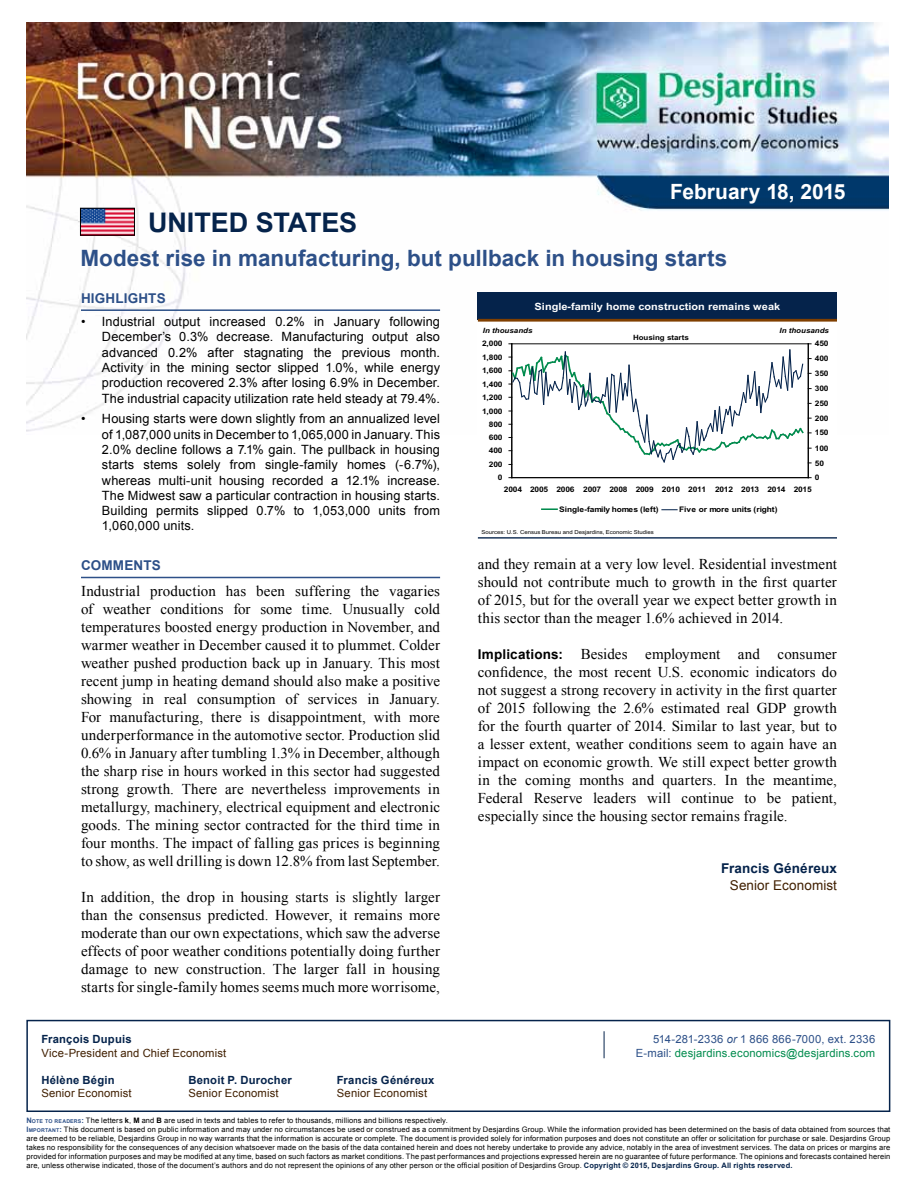
<style>
.page{position:relative;width:918px;height:1188px;background:#fff}
.page>*{position:absolute;margin:0;border:0;box-sizing:border-box;transform-origin:0 0}
.t1{font:700 27px "Arial";letter-spacing:-.005em;color:#05234b}
.t2{font:700 22.5px "Arial";color:#2d5088}
.t3{font:700 21px "Arial";color:#fff}
.t4{font:15px/18px "Times New Roman";letter-spacing:.005em;color:#000;text-align:justify}
.t5{font:700 13.5px "Arial";letter-spacing:.01em;color:#2d5088}
.t6{font:700 13.5px "Arial";letter-spacing:.015em;color:#05234b}
.t7{font:13.5px "Arial";letter-spacing:.01em;color:#401f00}
.t8{font:12.75px/15.3px "Arial";letter-spacing:.01em;color:#000;text-align:justify}
.t9{font:11.25px "Arial";letter-spacing:.015em;color:#401f00}
.t10{font:700 11.25px "Arial";letter-spacing:.02em;color:#05234b}
.t11{font:11.25px "Arial";letter-spacing:.015em;color:#008b4d}
.t12{font:11.25px "Arial";letter-spacing:.025em;color:#2d5088}
.t13{font:700 10.05px "Arial";color:#fff;scale:1.1 1}
.t14{font:700 7.65px "Arial";letter-spacing:-.025em;color:#000;scale:1.1 1}
.t15{font:7.5px/9px "Arial";letter-spacing:.02em;color:#000}
.t16{font:italic 700 7.2px "Arial";color:#000;scale:1.1 1}
.t17{font:700 7.2px "Arial";color:#000;scale:1.1 1}
.t18{font:5.4px "Arial";letter-spacing:.005em;color:#000;scale:1.1 1}
.s1{font-family:"Arial";font-weight:700;font-size:13.5px}
.s2{font-style:italic}
.s3{color:#2d5088}
.s4{font-weight:700;color:#2d5088}
.s5{font-weight:700;font-size:5.25px;color:#2d5088}
.s6{font-weight:700}
.s7{font-weight:700;color:#05234b}
</style>
<div class="page">
<img style="left:26px;top:23px;width:862px;height:409px">
<svg style="left:26px;top:1019px;width:865px;height:93px"></svg>
<svg style="left:604px;top:1031px;width:1px;height:27px"></svg>
<hr style="left:81px;top:309px;width:359px;height:2px;background:#2d5088">
<hr style="left:81px;top:577px;width:359px;height:1px;background:#2d5088">
<div style="left:478px;top:293px;width:359px;height:246px;background:#fff"></div>
<div style="left:478px;top:293px;width:359px;height:27px;background:#05234b"></div>
<hr style="left:478px;top:319px;width:359px;height:3px;background:#803f00">
<hr style="left:478px;top:537px;width:359px;height:2px;background:#05234b">
<hr style="left:512px;top:344px;width:1px;height:134px;background:#000">
<hr style="left:512px;top:477px;width:296px;height:1px;background:#000">
<hr style="left:808px;top:344px;width:1px;height:134px;background:#000">
<svg style="left:509px;top:344px;width:302px;height:121px"></svg>
<svg style="left:542px;top:508px;width:15px;height:2px"></svg>
<svg style="left:662px;top:509px;width:15px;height:1px"></svg>
<img style="left:82px;top:210px;width:51px;height:23px">
<div style="left:80px;top:208px;width:55px;height:27px;border:1px solid #000"></div>
<h3 class="t3" style="left:670px;top:178px;width:177px">February 18, 2015</h3>
<h1 class="t1" style="left:148px;top:205px;width:210px">United States</h1>
<h2 class="t2" style="left:80px;top:243px;width:648px">Modest rise in manufacturing, but pullback in housing starts</h2>
<p class="t5" style="left:81px;top:289px;width:86px">High lights</p>
<p class="t8" style="left:102px;top:314px;width:340px;text-indent:-21px">• Industrial output increased 0.2% in January following December’s 0.3% decrease. Manufacturing output also advanced 0.2% after stagnating the previous month.<br>Activity in the mining sector slipped 1.0%, while energy production recovered 2.3% after losing 6.9% in December.<br>The industrial capacity utilization rate held steady at 79.4%.</p>
<p class="t8" style="left:102px;top:411px;width:340px;text-indent:-21px">• Housing starts were down slightly from an annualized level of 1,087,000 units in December to 1,065,000 in January. This 2.0% decline follows a 7.1% gain. The pullback in housing starts stems solely from single-family homes (-6.7%), whereas multi-unit housing recorded a 12.1% increase.<br>The Midwest saw a particular contraction in housing starts.<br>Building permits slipped 0.7% to 1,053,000 units from 1,060,000 units.</p>
<p class="t5" style="left:81px;top:556px;width:81px">Comm ents</p>
<p class="t4" style="left:81px;top:582px;width:361px">Industrial production has been suffering the vagaries of weather conditions for some time. Unusually cold temperatures boosted energy production in November, and warmer weather in December caused it to plummet. Colder weather pushed production back up in January. This most recent jump in heating demand should also make a positive showing in real consumption of services in January.<br>For manufacturing, there is disappointment, with more underperformance in the automotive sector. Production slid 0.6% in January after tumbling 1.3% in December, although the sharp rise in hours worked in this sector had suggested strong growth. There are nevertheless improvements in metallurgy, machinery, electrical equipment and electronic goods. The mining sector contracted for the third time in four months. The impact of falling gas prices is beginning to show, as well drilling is down 12.8% from last September.</p>
<p class="t4" style="left:81px;top:888px;width:361px">In addition, the drop in housing starts is slightly larger than the consensus predicted. However, it remains more moderate than our own expectations, which saw the adverse effects of poor weather conditions potentially doing further damage to new construction. The larger fall in housing starts for single-family homes seems much more worrisome,</p>
<p class="t13" style="left:535px;top:301px;width:225px">Single-family home construction remains weak</p>
<p class="t16" style="left:483px;top:326px;width:46px">In thousands</p>
<p class="t16" style="left:780px;top:326px;width:46px">In thousands</p>
<p class="t14" style="left:482px;top:339px;width:20px">2,000</p>
<p class="t17" style="left:633px;top:333px;width:52px">Housing starts</p>
<p class="t14" style="left:815px;top:339px;width:14px">450</p>
<p class="t14" style="left:482px;top:352px;width:20px">1,800</p>
<p class="t14" style="left:815px;top:354px;width:14px">400</p>
<p class="t14" style="left:482px;top:366px;width:20px">1,600</p>
<p class="t14" style="left:815px;top:369px;width:14px">350</p>
<p class="t14" style="left:482px;top:379px;width:20px">1,400</p>
<p class="t14" style="left:815px;top:384px;width:14px">300</p>
<p class="t14" style="left:482px;top:393px;width:20px">1,200</p>
<p class="t14" style="left:815px;top:399px;width:14px">250</p>
<p class="t14" style="left:482px;top:406px;width:20px">1,000</p>
<p class="t14" style="left:489px;top:420px;width:14px">800</p>
<p class="t14" style="left:815px;top:414px;width:14px">200</p>
<p class="t14" style="left:489px;top:433px;width:14px">600</p>
<p class="t14" style="left:815px;top:428px;width:14px">150</p>
<p class="t14" style="left:489px;top:446px;width:14px">400</p>
<p class="t14" style="left:815px;top:444px;width:14px">100</p>
<p class="t14" style="left:489px;top:460px;width:14px">200</p>
<p class="t14" style="left:815px;top:458px;width:10px">50</p>
<p class="t14" style="left:498px;top:473px;width:6px">0</p>
<p class="t14" style="left:815px;top:473px;width:6px">0</p>
<p class="t14" style="left:504px;top:485px;width:281px">2004 2005 2006 2007 2008 2009 2010 2011 2012 2013 2014 2015</p>
<p class="t14" style="left:559px;top:505px;width:92px">Single-family homes (left)</p>
<p class="t14" style="left:679px;top:505px;width:91px">Five or more units (right)</p>
<p class="t18" style="left:481px;top:529px;width:158px">Sources: U.S. Census Bureau and Desjardins, Economic Studies</p>
<p class="t4" style="left:478px;top:555px;width:361px">and they remain at a very low level. Residential investment should not contribute much to growth in the first quarter of 2015, but for the overall year we expect better growth in this sector than the meager 1.6% achieved in 2014.</p>
<p class="t4" style="left:478px;top:645px;width:361px"><span class="s1">Implications:</span> Besides employment and consumer confidence, the most recent U.S. economic indicators do not suggest a strong recovery in activity in the first quarter of 2015 following the 2.6% estimated real GDP growth for the fourth quarter of 2014. Similar to last year, but to a lesser extent, weather conditions seem to again have an impact on economic growth. We still expect better growth in the coming months and quarters. In the meantime, Federal Reserve leaders will continue to be patient, especially since the housing sector remains fragile.</p>
<p class="t6" style="left:721px;top:860px;width:117px">Francis Généreux</p>
<p class="t7" style="left:730px;top:876px;width:109px">Senior Economist</p>
<p class="t10" style="left:41px;top:1032px;width:92px">François Dupuis</p>
<p class="t12" style="left:653px;top:1032px;width:224px">514-281-2336 <span class="s2">or</span> 1 866 866-7000, ext. 2336</p>
<p class="t9" style="left:41px;top:1045px;width:186px">Vice-President and Chief Economist</p>
<p class="t11" style="left:636px;top:1045px;width:241px"><span class="s3">E-mail:</span> desjardins.economics@desjardins.com</p>
<p class="t10" style="left:41px;top:1072px;width:75px">Hélène Bégin</p>
<p class="t10" style="left:188px;top:1072px;width:105px">Benoit P. Durocher</p>
<p class="t10" style="left:337px;top:1072px;width:99px">Francis Généreux</p>
<p class="t9" style="left:41px;top:1086px;width:92px">Senior Economist</p>
<p class="t9" style="left:188px;top:1086px;width:92px">Senior Economist</p>
<p class="t9" style="left:337px;top:1086px;width:92px">Senior Economist</p>
<p class="t15" style="left:26px;top:1116px;width:866px"><span class="s4">N</span><span class="s5">OTE TO READERS</span><span class="s4">:</span> The letters <span class="s6">k</span>, <span class="s6">M</span> and <span class="s6">B</span> are used in texts and tables to refer to thousands, millions and billions respectively.<br><span class="s4">I</span><span class="s5">MPORTANT</span><span class="s4">:</span> This document is based on public information and may under no circumstances be used or construed as a commitment by Desjardins Group. While the information provided has been determined on the basis of data obtained from sources that are deemed to be reliable, Desjardins Group in no way warrants that the information is accurate or complete. The document is provided solely for information purposes and does not constitute an offer or solicitation for purchase or sale. Desjardins Group takes no responsibility for the consequences of any decision whatsoever made on the basis of the data contained herein and does not hereby undertake to provide any advice, notably in the area of investment services. The data on prices or margins are provided for information purposes and may be modified at any time, based on such factors as market conditions. The past performances and projections expressed herein are no guarantee of future performance. The opinions and forecasts contained herein are, unless otherwise indicated, those of the document’s authors and do not represent the opinions of any other person or the official position of Desjardins Group. <span class="s7">Copyright © 2015, Desjardins Group. All rights reserved.</span></p>
</div>
